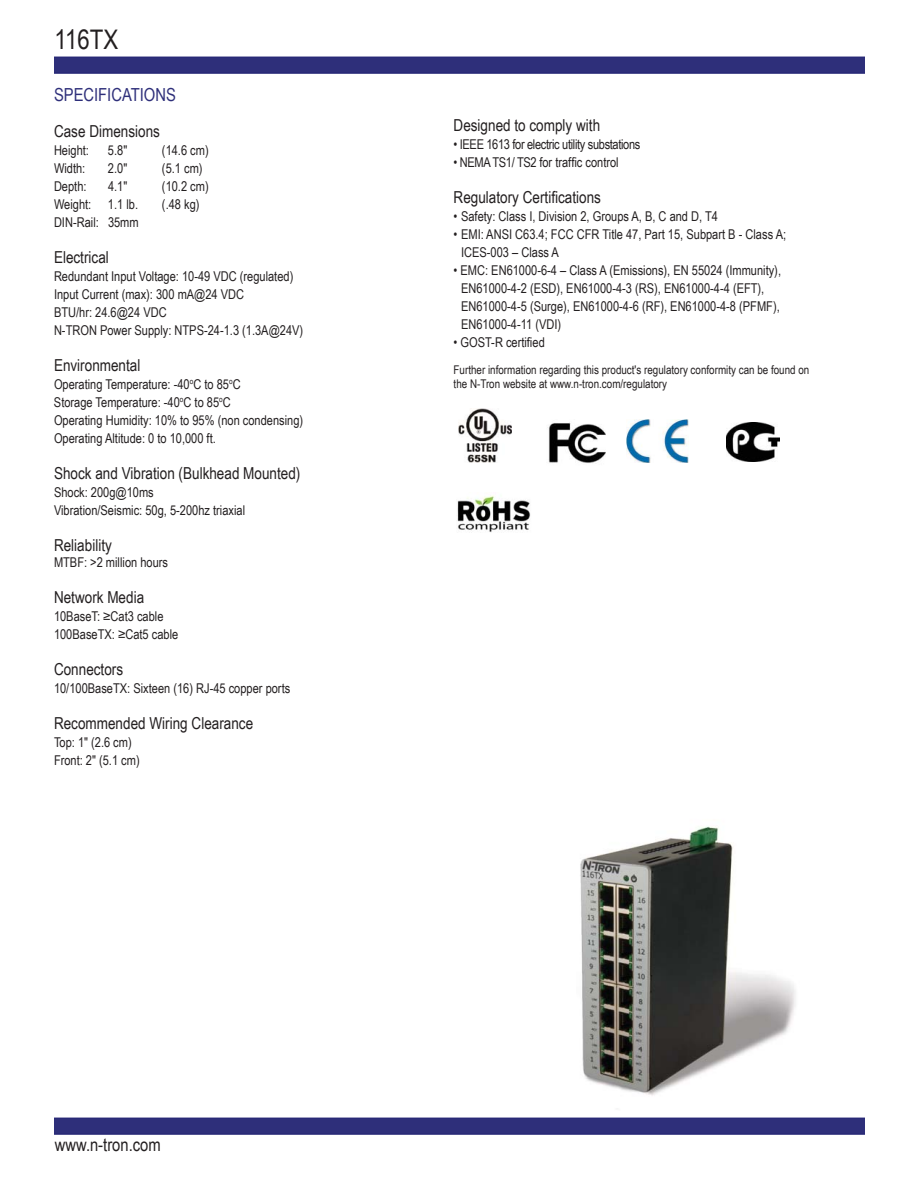
<style>
.page{position:relative;width:918px;height:1188px;background:#fff}
.page>*{position:absolute;margin:0;border:0;box-sizing:border-box;transform-origin:0 0}
.t1{font:27px "Arial Narrow";color:#231f20}
.t2{font:18px "Arial Narrow";color:#2e2f7a}
.t3{font:18px "Arial Narrow";color:#231f20}
.t4{font:16.5px "Arial Narrow";color:#231f20}
.t5{font:13.5px/18px "Arial Narrow";color:#231f20}
.t6{font:13.5px "Arial Narrow";letter-spacing:-.025em;color:#231f20}
.t7{font:12px/13.5px "Arial Narrow";color:#231f20}
</style>
<div class="page">
<div style="left:55px;top:57px;width:810px;height:17px;background:#2e2f7a"></div>
<div style="left:55px;top:1117px;width:810px;height:17px;background:#2e2f7a"></div>
<img style="left:580px;top:826px;width:216px;height:270px">
<img style="left:627px;top:420px;width:61px;height:42px">
<img style="left:458px;top:409px;width:54px;height:54px">
<img style="left:726px;top:423px;width:53px;height:39px">
<img style="left:548px;top:422px;width:58px;height:41px">
<img style="left:457px;top:495px;width:74px;height:37px">
<h1 class="t1" style="left:55px;top:23px;width:65px">116TX</h1>
<h2 class="t2" style="left:54px;top:84px;width:123px">SPECIFICATIONS</h2>
<p class="t4" style="left:54px;top:121px;width:108px">Case Dimensions</p>
<p class="t5" style="left:54px;top:141px;width:37px">Height:</p>
<p class="t5" style="left:108px;top:141px;width:21px">5.8"</p>
<p class="t5" style="left:162px;top:141px;width:48px">(14.6 cm)</p>
<p class="t5" style="left:54px;top:159px;width:33px">Width:</p>
<p class="t5" style="left:108px;top:159px;width:21px">2.0"</p>
<p class="t5" style="left:162px;top:159px;width:42px">(5.1 cm)</p>
<p class="t5" style="left:54px;top:177px;width:34px">Depth:</p>
<p class="t5" style="left:108px;top:177px;width:21px">4.1"</p>
<p class="t5" style="left:162px;top:177px;width:48px">(10.2 cm)</p>
<p class="t5" style="left:54px;top:195px;width:86px">Weight: 1.1 lb.</p>
<p class="t5" style="left:162px;top:195px;width:39px">(.48 kg)</p>
<p class="t5" style="left:54px;top:213px;width:86px">DIN-Rail: 35mm</p>
<p class="t4" style="left:54px;top:247px;width:56px">Electrical</p>
<p class="t5" style="left:54px;top:267px;width:251px">Redundant Input Voltage: 10-49 VDC (regulated)<br>Input Current (max): 300 mA@24 VDC<br>BTU/hr: 24.6@24 VDC<br>N-TRON Power Supply: NTPS-24-1.3 (1.3A@24V)</p>
<p class="t4" style="left:54px;top:355px;width:88px">Environmental</p>
<p class="t5" style="left:54px;top:375px;width:251px">Operating Temperature: -40<sup>o</sup>C to 85<sup>o</sup>C<br>Storage Temperature: -40<sup>o</sup>C to 85<sup>o</sup>C<br>Operating Humidity: 10% to 95% (non condensing)<br>Operating Altitude: 0 to 10,000 ft.</p>
<p class="t4" style="left:54px;top:463px;width:248px">Shock and Vibration (Bulkhead Mounted)</p>
<p class="t5" style="left:54px;top:483px;width:193px">Shock: 200g@10ms<br>Vibration/Seismic: 50g, 5-200hz triaxial</p>
<p class="t4" style="left:54px;top:535px;width:59px">Reliability</p>
<p class="t5" style="left:54px;top:553px;width:116px">MTBF: &gt;2 million hours</p>
<p class="t4" style="left:54px;top:588px;width:92px">Network Media</p>
<p class="t5" style="left:54px;top:607px;width:126px">10BaseT: ≥Cat3 cable<br>100BaseTX: ≥Cat5 cable</p>
<p class="t4" style="left:54px;top:660px;width:71px">Connectors</p>
<p class="t5" style="left:54px;top:679px;width:238px">10/100BaseTX: Sixteen (16) RJ-45 copper ports</p>
<p class="t4" style="left:54px;top:714px;width:201px">Recommended Wiring Clearance</p>
<p class="t5" style="left:54px;top:733px;width:87px">Top: 1" (2.6 cm)<br>Front: 2" (5.1 cm)</p>
<h2 class="t3" style="left:55px;top:1134px;width:107px">www.n-tron.com</h2>
<p class="t4" style="left:454px;top:116px;width:148px">Designed to comply with</p>
<p class="t6" style="left:454px;top:137px;width:188px">• IEEE 1613 for electric utility substations</p>
<p class="t5" style="left:454px;top:154px;width:167px">• NEMA TS1/ TS2 for traffic control</p>
<p class="t4" style="left:454px;top:188px;width:149px">Regulatory Certifications</p>
<p class="t5" style="left:454px;top:208px;width:266px">• Safety: Class I, Division 2, Groups A, B, C and D, T4</p>
<p class="t5" style="left:461px;top:226px;width:327px;text-indent:-7px">• EMI: ANSI C63.4; FCC CFR Title 47, Part 15, Subpart B - Class A;<br>ICES-003 – Class A</p>
<p class="t5" style="left:461px;top:262px;width:321px;text-indent:-7px">• EMC: EN61000-6-4 – Class A (Emissions), EN 55024 (Immunity), EN61000-4-2 (ESD), EN61000-4-3 (RS), EN61000-4-4 (EFT), EN61000-4-5 (Surge), EN61000-4-6 (RF), EN61000-4-8 (PFMF), EN61000-4-11 (VDI)</p>
<p class="t5" style="left:454px;top:334px;width:93px">• GOST-R certified</p>
<p class="t7" style="left:454px;top:363px;width:357px">Further information regarding this product's regulatory conformity can be found on the N-Tron website at www.n-tron.com/regulatory</p>
</div>
